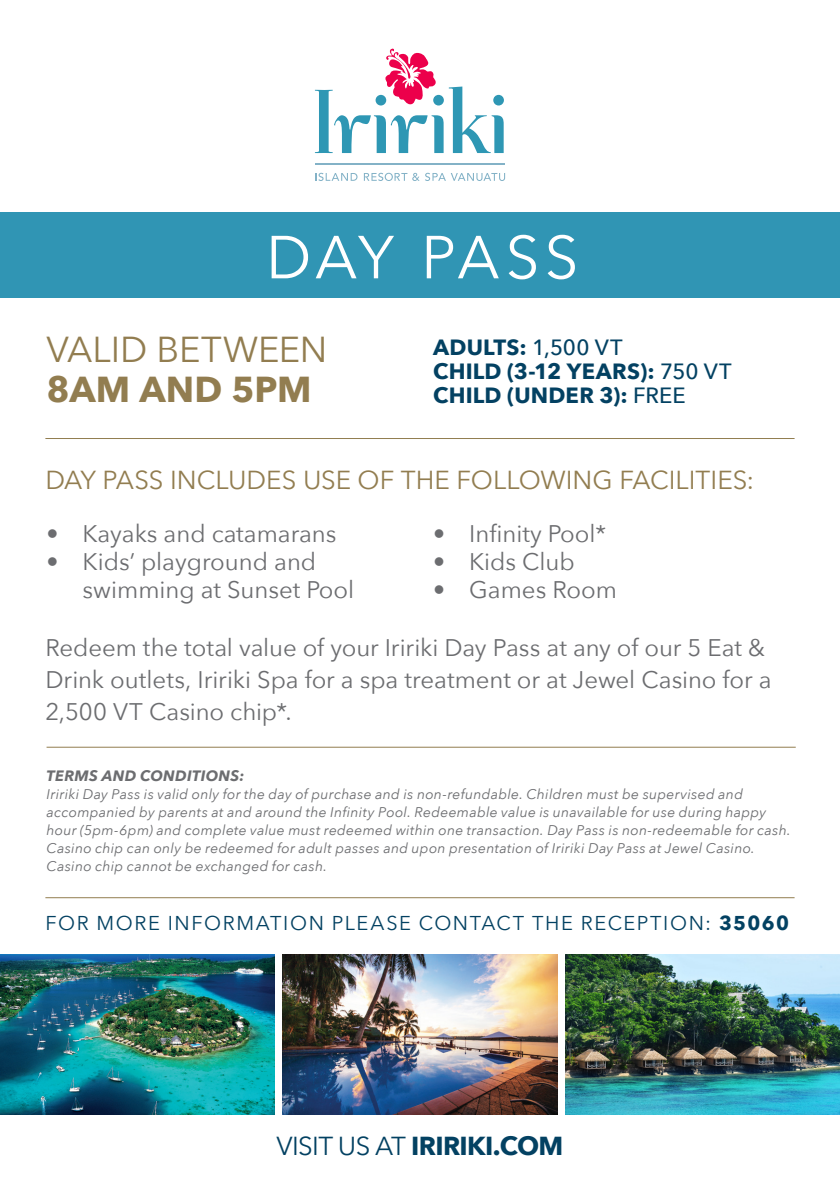
<style>
.page{position:relative;width:840px;height:1191px;background:#fff}
.page>*{position:absolute;margin:0;border:0;box-sizing:border-box;transform-origin:0 0}
.t1{font:60px "Avenir Next";letter-spacing:.06em;color:#fff}
.t2{font:36px "Avenir Next";color:#927d50}
.t3{font:700 36px "Avenir Next";color:#927d50}
.t4{font:26px "Avenir Next";color:#927d50}
.t5{font:700 26px "Avenir Next";letter-spacing:-.025em;color:#034162}
.t6{font:24px/32px "Avenir Next";color:#6c6d70}
.t7{font:700 22px/24px "Avenir Next";letter-spacing:.01em;color:#034162}
.t8{font:20px "Avenir Next";letter-spacing:.08em;color:#034162}
.t9{font:italic 700 15px "Avenir Next";letter-spacing:.02em;color:#6c6d70}
.t10{font:italic 14px/18px "Avenir Next";letter-spacing:.02em;color:#6c6d70}
.s1{font-weight:500}
.s2{font-weight:700}
.s3{font-weight:400}
</style>
<div class="page">
<div style="left:0;top:212px;width:839px;height:85px;background:#3095b4"></div>
<hr style="left:45px;top:897px;width:749px;height:1px;background:#927d50">
<hr style="left:45px;top:438px;width:749px;height:1px;background:#927d50">
<img style="left:0;top:954px;width:274px;height:160px">
<img style="left:282px;top:954px;width:275px;height:160px">
<img style="left:565px;top:954px;width:274px;height:160px">
<svg style="left:315px;top:173px;width:42px;height:8px"></svg>
<svg style="left:363px;top:173px;width:142px;height:8px"></svg>
<hr style="left:315px;top:163px;width:189px;height:1px;background:#83b2c7">
<svg style="left:315px;top:49px;width:188px;height:104px"></svg>
<hr style="left:47px;top:746px;width:748px;height:1px;background:#927d50">
<h1 class="t1" style="left:266px;top:207px;width:314px">DAY PASS</h1>
<h2 class="t2" style="left:47px;top:319px;width:282px">VALID BETWEEN</h2>
<h2 class="t3" style="left:47px;top:358px;width:266px">8AM AND 5PM</h2>
<h3 class="t7" style="left:433px;top:335px;width:300px">ADULTS: <span class="s1">1,500 VT<br></span>CHILD (3-12 YEARS): <span class="s1">750 VT<br></span>CHILD (UNDER 3): <span class="s1">FREE</span></h3>
<h3 class="t4" style="left:45px;top:458px;width:710px">DAY PASS INCLUDES USE OF THE FOLLOWING FACILITIES:</h3>
<h3 class="t6" style="left:433px;top:516px;width:174px">• Infinity Pool*</h3>
<h3 class="t6" style="left:433px;top:544px;width:143px">• Kids Club</h3>
<h3 class="t6" style="left:433px;top:572px;width:185px">• Games Room</h3>
<h3 class="t6" style="left:45px;top:631px;width:727px">Redeem the total value of your Iririki Day Pass at any of our 5 Eat &amp;<br>Drink outlets, Iririki Spa for a spa treatment or at Jewel Casino for a<br>2,500 VT Casino chip*.</h3>
<h3 class="t6" style="left:47px;top:516px;width:291px">• Kayaks and catamarans</h3>
<h3 class="t6" style="left:83px;top:546px;width:273px;line-height:28px;text-indent:-36px">• Kids’ playground and swimming at Sunset Pool</h3>
<p class="t9" style="left:47px;top:763px;width:199px">TERMS AND CONDITIONS:</p>
<p class="t10" style="left:47px;top:785px;width:745px">Iririki Day Pass is valid only for the day of purchase and is non-refundable. Children must be supervised and accompanied by parents at and around the Infinity Pool. Redeemable value is unavailable for use during happy hour (5pm-6pm) and complete value must redeemed within one transaction. Day Pass is non-redeemable for cash.<br>Casino chip can only be redeemed for adult passes and upon presentation of Iririki Day Pass at Jewel Casino.<br>Casino chip cannot be exchanged for cash.</p>
<h3 class="t8" style="left:45px;top:906px;width:744px">FOR MORE INFORMATION PLEASE CONTACT THE RECEPTION: <span class="s2">35060</span></h3>
<h3 class="t5" style="left:276px;top:1123px;width:288px"><span class="s3">VISIT US AT</span> IRIRIKI.COM</h3>
</div>
